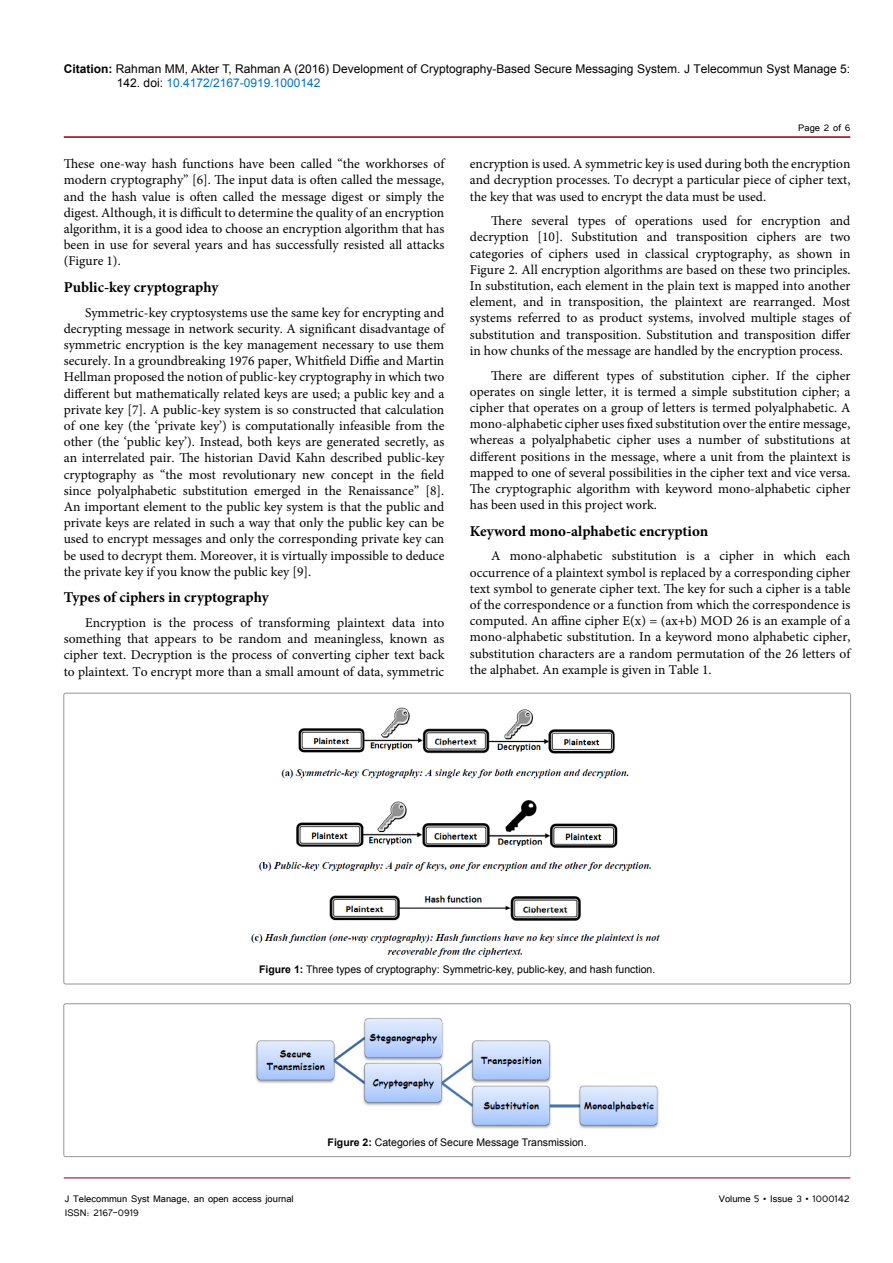
<style>
.page{position:relative;width:893px;height:1263px;background:#fff}
.page>*{position:absolute;margin:0;border:0;box-sizing:border-box;transform-origin:0 0}
.t1{font:700 15px "Minion Pro";color:#000}
.t2{font:13.5px/16.2px "Minion Pro";color:#000;text-align:justify}
.t3{font:12px/14.4px "Arial";color:#000}
.t4{font:12px "Tunga";color:#000}
.t5{font:10.5px "Arial";color:#000}
.s1{font-weight:700}
.s2{color:#0072bc}
</style>
<div class="page">
<hr style="left:64px;top:136px;width:786px;height:2px;background:#7a031b">
<hr style="left:64px;top:1178px;width:786px;height:1px;background:#7a031b">
<img style="left:252px;top:707px;width:408px;height:250px">
<div style="left:64px;top:1004px;width:787px;height:152px;border:1px solid #939598;border-radius:2px"></div>
<img style="left:255px;top:1018px;width:404px;height:111px">
<p class="t3" style="left:117px;top:61px;width:735px;text-indent:-53px"><span class="s1">Citation:</span> Rahman MM, Akter T, Rahman A (2016) Development of Cryptography-Based Secure Messaging System. J Telecommun Syst Manage 5:<br>142. doi: <span class="s2">10.4172/2167-0919.1000142</span></p>
<p class="t4" style="left:798px;top:120px;width:54px">Page 2 of 6</p>
<p class="t2" style="left:64px;top:156px;width:382px">These one-way hash functions have been called “the workhorses of modern cryptography” [6]. The input data is often called the message, and the hash value is often called the message digest or simply the digest. Although, it is difficult to determine the quality of an encryption algorithm, it is a good idea to choose an encryption algorithm that has been in use for several years and has successfully resisted all attacks (Figure 1).</p>
<p class="t1" style="left:64px;top:276px;width:156px">Public-key cryptography</p>
<p class="t2" style="left:64px;top:304px;width:382px;text-indent:21px">Symmetric-key cryptosystems use the same key for encrypting and decrypting message in network security. A significant disadvantage of symmetric encryption is the key management necessary to use them securely. In a groundbreaking 1976 paper, Whitfield Diffie and Martin Hellman proposed the notion of public-key cryptography in which two different but mathematically related keys are used; a public key and a private key [7]. A public-key system is so constructed that calculation of one key (the ‘private key’) is computationally infeasible from the other (the ‘public key’). Instead, both keys are generated secretly, as an interrelated pair. The historian David Kahn described public-key cryptography as “the most revolutionary new concept in the field since polyalphabetic substitution emerged in the Renaissance” [8].<br>An important element to the public key system is that the public and private keys are related in such a way that only the public key can be used to encrypt messages and only the corresponding private key can be used to decrypt them. Moreover, it is virtually impossible to deduce the private key if you know the public key [9].</p>
<p class="t1" style="left:64px;top:587px;width:206px">Types of ciphers in cryptography</p>
<p class="t2" style="left:64px;top:615px;width:382px;text-indent:21px">Encryption is the process of transforming plaintext data into something that appears to be random and meaningless, known as cipher text. Decryption is the process of converting cipher text back to plaintext. To encrypt more than a small amount of data, symmetric</p>
<p class="t2" style="left:470px;top:156px;width:382px">encryption is used. A symmetric key is used during both the encryption and decryption processes. To decrypt a particular piece of cipher text, the key that was used to encrypt the data must be used.</p>
<p class="t2" style="left:470px;top:213px;width:382px;text-indent:21px">There several types of operations used for encryption and decryption [10]. Substitution and transposition ciphers are two categories of ciphers used in classical cryptography, as shown in Figure 2. All encryption algorithms are based on these two principles.<br>In substitution, each element in the plain text is mapped into another element, and in transposition, the plaintext are rearranged. Most systems referred to as product systems, involved multiple stages of substitution and transposition. Substitution and transposition differ in how chunks of the message are handled by the encryption process.</p>
<p class="t2" style="left:470px;top:367px;width:382px;text-indent:21px">There are different types of substitution cipher. If the cipher operates on single letter, it is termed a simple substitution cipher; a cipher that operates on a group of letters is termed polyalphabetic. A mono-alphabetic cipher uses fixed substitution over the entire message, whereas a polyalphabetic cipher uses a number of substitutions at different positions in the message, where a unit from the plaintext is mapped to one of several possibilities in the cipher text and vice versa.<br>The cryptographic algorithm with keyword mono-alphabetic cipher has been used in this project work.</p>
<p class="t1" style="left:470px;top:520px;width:240px">Keyword mono-alphabetic encryption</p>
<p class="t2" style="left:470px;top:548px;width:382px;text-indent:21px">A mono-alphabetic substitution is a cipher in which each occurrence of a plaintext symbol is replaced by a corresponding cipher text symbol to generate cipher text. The key for such a cipher is a table of the correspondence or a function from which the correspondence is computed. An affine cipher E(x) = (ax+b) MOD 26 is an example of a mono-alphabetic substitution. In a keyword mono alphabetic cipher, substitution characters are a random permutation of the 26 letters of the alphabet. An example is given in Table 1.</p>
<p class="t5" style="left:259px;top:963px;width:398px"><span class="s1">Figure 1:</span> Three types of cryptography: Symmetric-key, public-key, and hash function.</p>
<p class="t5" style="left:328px;top:1136px;width:261px"><span class="s1">Figure 2:</span> Categories of Secure Message Transmission.</p>
<p class="t4" style="left:65px;top:1190px;width:230px">J Telecommun Syst Manage, an open access journal</p>
<p class="t4" style="left:719px;top:1190px;width:133px">Volume 5 • Issue 3 • 1000142</p>
<p class="t4" style="left:65px;top:1205px;width:76px">ISSN: 2167-0919</p>
</div>
